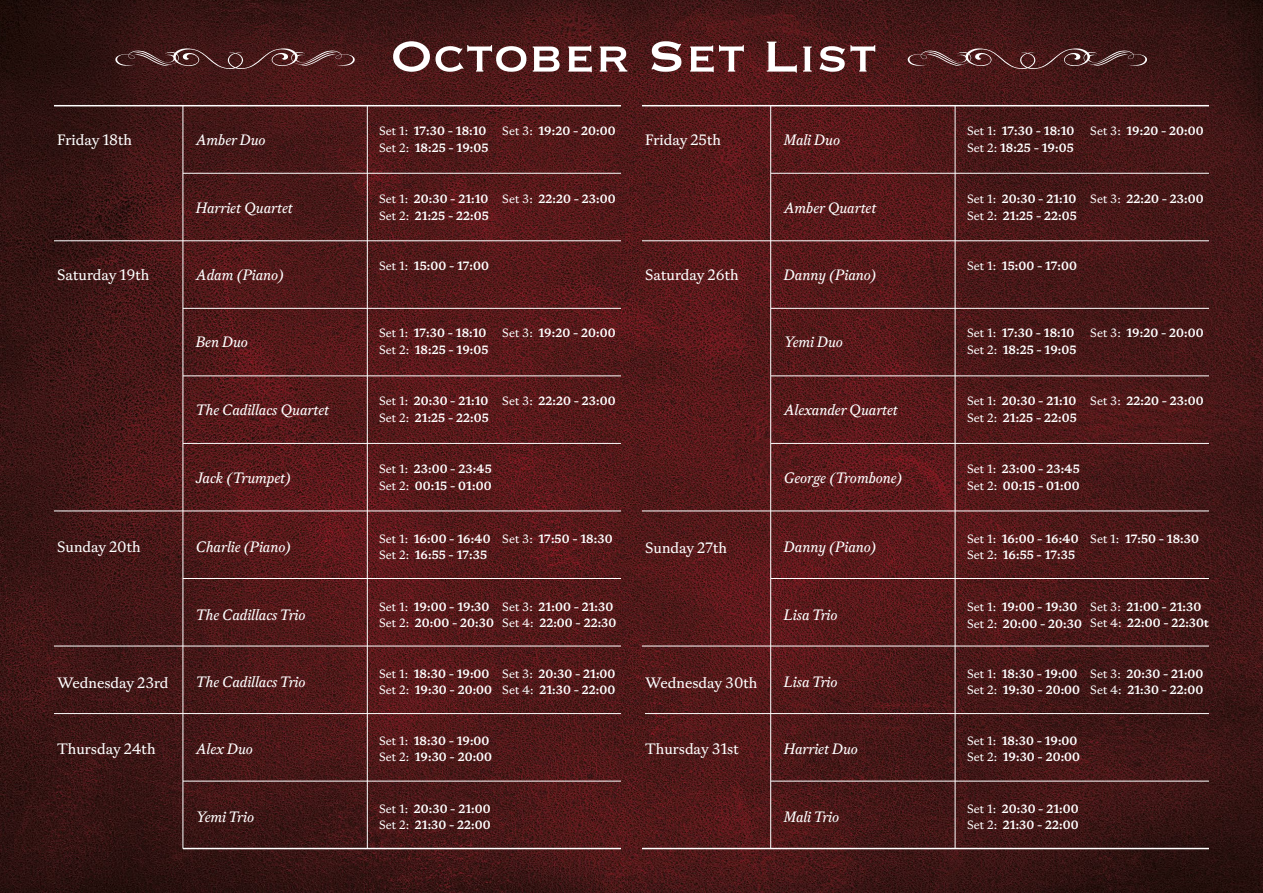
<style>
.page{position:relative;width:1263px;height:893px;background:#fff}
.page>*{position:absolute;margin:0;border:0;box-sizing:border-box;transform-origin:0 0}
.t1{font:57px "Copperplate";color:#fff}
.t2{font:italic 15px "ABC Gaisyr Unlicensed Trial";color:#fff}
.t3{font:15px "ABC Gaisyr Unlicensed Trial";color:#fff}
.t4{font:500 12px/16.5px "ABC Gaisyr Unlicensed Trial";letter-spacing:.01em;color:#fff}
.s1{font-weight:400}
</style>
<div class="page">
<img style="left:0;top:0;width:1263px;height:893px">
<hr style="left:54px;top:105px;width:567px;height:1px;background:#fff">
<hr style="left:642px;top:105px;width:567px;height:1px;background:#fff">
<hr style="left:54px;top:511px;width:567px;height:1px;background:#fff">
<hr style="left:642px;top:511px;width:567px;height:1px;background:#fff">
<hr style="left:642px;top:848px;width:567px;height:1px;background:#fff">
<hr style="left:183px;top:308px;width:438px;height:1px;background:#fff">
<hr style="left:771px;top:308px;width:438px;height:1px;background:#fff">
<hr style="left:54px;top:713px;width:567px;height:1px;background:#fff">
<hr style="left:645px;top:713px;width:564px;height:1px;background:#fff">
<hr style="left:183px;top:173px;width:438px;height:1px;background:#fff">
<hr style="left:771px;top:173px;width:438px;height:1px;background:#fff">
<hr style="left:183px;top:578px;width:438px;height:1px;background:#fff">
<hr style="left:771px;top:578px;width:438px;height:1px;background:#fff">
<hr style="left:183px;top:375px;width:438px;height:1px;background:#fff">
<hr style="left:771px;top:375px;width:438px;height:1px;background:#fff">
<hr style="left:183px;top:781px;width:438px;height:1px;background:#fff">
<hr style="left:771px;top:781px;width:438px;height:1px;background:#fff">
<hr style="left:54px;top:240px;width:567px;height:1px;background:#fff">
<hr style="left:642px;top:240px;width:567px;height:1px;background:#fff">
<hr style="left:54px;top:646px;width:567px;height:1px;background:#fff">
<hr style="left:642px;top:646px;width:567px;height:1px;background:#fff">
<hr style="left:183px;top:443px;width:438px;height:1px;background:#fff">
<hr style="left:771px;top:443px;width:438px;height:1px;background:#fff">
<hr style="left:183px;top:848px;width:438px;height:1px;background:#fff">
<hr style="left:183px;top:105px;width:1px;height:743px;background:#fff">
<hr style="left:770px;top:105px;width:1px;height:743px;background:#fff">
<hr style="left:367px;top:105px;width:1px;height:743px;background:#fff">
<hr style="left:955px;top:105px;width:1px;height:743px;background:#fff">
<svg style="left:115px;top:48px;width:240px;height:21px;background:#593232"></svg>
<svg style="left:907px;top:48px;width:240px;height:21px;background:#5a3232"></svg>
<h1 class="t1" style="left:389px;top:19px;width:489px">October Set List</h1>
<p class="t3" style="left:57px;top:131px;width:76px">Friday 18th</p>
<p class="t2" style="left:196px;top:131px;width:71px">Amber Duo</p>
<p class="t4" style="left:379px;top:123px;width:111px"><span class="s1">Set 1:</span> 17:30 - 18:10<br><span class="s1">Set 2:</span> 18:25 - 19:05</p>
<p class="t4" style="left:502px;top:123px;width:115px"><span class="s1">Set 3:</span> 19:20 - 20:00</p>
<p class="t3" style="left:645px;top:131px;width:77px">Friday 25th</p>
<p class="t2" style="left:784px;top:131px;width:58px">Mali Duo</p>
<p class="t4" style="left:967px;top:123px;width:109px"><span class="s1">Set 1:</span> 17:30 - 18:10<br><span class="s1">Set 2:</span> 18:25 - 19:05</p>
<p class="t4" style="left:1090px;top:123px;width:115px"><span class="s1">Set 3:</span> 19:20 - 20:00</p>
<p class="t2" style="left:196px;top:199px;width:98px">Harriet Quartet</p>
<p class="t4" style="left:379px;top:191px;width:111px"><span class="s1">Set 1:</span> 20:30 - 21:10<br><span class="s1">Set 2:</span> 21:25 - 22:05</p>
<p class="t4" style="left:502px;top:191px;width:115px"><span class="s1">Set 3:</span> 22:20 - 23:00</p>
<p class="t2" style="left:784px;top:199px;width:94px">Amber Quartet</p>
<p class="t4" style="left:967px;top:191px;width:111px"><span class="s1">Set 1:</span> 20:30 - 21:10<br><span class="s1">Set 2:</span> 21:25 - 22:05</p>
<p class="t4" style="left:1090px;top:191px;width:115px"><span class="s1">Set 3:</span> 22:20 - 23:00</p>
<p class="t3" style="left:57px;top:266px;width:94px">Saturday 19th</p>
<p class="t2" style="left:196px;top:266px;width:90px">Adam (Piano)</p>
<p class="t4" style="left:379px;top:258px;width:112px"><span class="s1">Set 1:</span> 15:00 - 17:00</p>
<p class="t3" style="left:645px;top:266px;width:95px">Saturday 26th</p>
<p class="t2" style="left:784px;top:266px;width:94px">Danny (Piano)</p>
<p class="t4" style="left:967px;top:258px;width:112px"><span class="s1">Set 1:</span> 15:00 - 17:00</p>
<p class="t2" style="left:196px;top:333px;width:54px">Ben Duo</p>
<p class="t4" style="left:379px;top:325px;width:111px"><span class="s1">Set 1:</span> 17:30 - 18:10<br><span class="s1">Set 2:</span> 18:25 - 19:05</p>
<p class="t4" style="left:502px;top:325px;width:115px"><span class="s1">Set 3:</span> 19:20 - 20:00</p>
<p class="t2" style="left:784px;top:333px;width:61px">Yemi Duo</p>
<p class="t4" style="left:967px;top:325px;width:111px"><span class="s1">Set 1:</span> 17:30 - 18:10<br><span class="s1">Set 2:</span> 18:25 - 19:05</p>
<p class="t4" style="left:1090px;top:325px;width:115px"><span class="s1">Set 3:</span> 19:20 - 20:00</p>
<p class="t2" style="left:196px;top:401px;width:135px">The Cadillacs Quartet</p>
<p class="t4" style="left:379px;top:393px;width:111px"><span class="s1">Set 1:</span> 20:30 - 21:10<br><span class="s1">Set 2:</span> 21:25 - 22:05</p>
<p class="t4" style="left:502px;top:393px;width:115px"><span class="s1">Set 3:</span> 22:20 - 23:00</p>
<p class="t2" style="left:784px;top:401px;width:116px">Alexander Quartet</p>
<p class="t4" style="left:967px;top:393px;width:111px"><span class="s1">Set 1:</span> 20:30 - 21:10<br><span class="s1">Set 2:</span> 21:25 - 22:05</p>
<p class="t4" style="left:1090px;top:393px;width:115px"><span class="s1">Set 3:</span> 22:20 - 23:00</p>
<p class="t2" style="left:196px;top:469px;width:97px">Jack (Trumpet)</p>
<p class="t4" style="left:379px;top:461px;width:114px"><span class="s1">Set 1:</span> 23:00 - 23:45<br><span class="s1">Set 2:</span> 00:15 - 01:00</p>
<p class="t2" style="left:784px;top:469px;width:120px">George (Trombone)</p>
<p class="t4" style="left:967px;top:461px;width:114px"><span class="s1">Set 1:</span> 23:00 - 23:45<br><span class="s1">Set 2:</span> 00:15 - 01:00</p>
<p class="t3" style="left:57px;top:538px;width:85px">Sunday 20th</p>
<p class="t2" style="left:196px;top:538px;width:97px">Charlie (Piano)</p>
<p class="t4" style="left:379px;top:530px;width:113px"><span class="s1">Set 1:</span> 16:00 - 16:40<br><span class="s1">Set 2:</span> 16:55 - 17:35</p>
<p class="t4" style="left:502px;top:530px;width:112px"><span class="s1">Set 3:</span> 17:50 - 18:30</p>
<p class="t3" style="left:645px;top:539px;width:83px">Sunday 27th</p>
<p class="t2" style="left:784px;top:538px;width:94px">Danny (Piano)</p>
<p class="t4" style="left:967px;top:530px;width:113px"><span class="s1">Set 1:</span> 16:00 - 16:40<br><span class="s1">Set 2:</span> 16:55 - 17:35</p>
<p class="t4" style="left:1090px;top:530px;width:110px"><span class="s1">Set 1:</span> 17:50 - 18:30</p>
<p class="t2" style="left:196px;top:606px;width:111px">The Cadillacs Trio</p>
<p class="t4" style="left:379px;top:598px;width:116px"><span class="s1">Set 1:</span> 19:00 - 19:30<br><span class="s1">Set 2:</span> 20:00 - 20:30</p>
<p class="t4" style="left:502px;top:598px;width:116px"><span class="s1">Set 3:</span> 21:00 - 21:30<br><span class="s1">Set 4:</span> 22:00 - 22:30</p>
<p class="t2" style="left:784px;top:606px;width:55px">Lisa Trio</p>
<p class="t4" style="left:967px;top:599px;width:116px"><span class="s1">Set 1:</span> 19:00 - 19:30<br><span class="s1">Set 2:</span> 20:00 - 20:30</p>
<p class="t4" style="left:1090px;top:598px;width:120px"><span class="s1">Set 3:</span> 21:00 - 21:30<br><span class="s1">Set 4:</span> 22:00 - 22:30t</p>
<p class="t3" style="left:57px;top:674px;width:113px">Wednesday 23rd</p>
<p class="t2" style="left:196px;top:673px;width:111px">The Cadillacs Trio</p>
<p class="t4" style="left:379px;top:665px;width:115px"><span class="s1">Set 1:</span> 18:30 - 19:00<br><span class="s1">Set 2:</span> 19:30 - 20:00</p>
<p class="t4" style="left:502px;top:665px;width:115px"><span class="s1">Set 3:</span> 20:30 - 21:00<br><span class="s1">Set 4:</span> 21:30 - 22:00</p>
<p class="t3" style="left:645px;top:674px;width:114px">Wednesday 30th</p>
<p class="t2" style="left:784px;top:673px;width:55px">Lisa Trio</p>
<p class="t4" style="left:967px;top:665px;width:115px"><span class="s1">Set 1:</span> 18:30 - 19:00<br><span class="s1">Set 2:</span> 19:30 - 20:00</p>
<p class="t4" style="left:1090px;top:665px;width:115px"><span class="s1">Set 3:</span> 20:30 - 21:00<br><span class="s1">Set 4:</span> 21:30 - 22:00</p>
<p class="t3" style="left:57px;top:740px;width:100px">Thursday 24th</p>
<p class="t2" style="left:196px;top:740px;width:59px">Alex Duo</p>
<p class="t4" style="left:379px;top:732px;width:115px"><span class="s1">Set 1:</span> 18:30 - 19:00<br><span class="s1">Set 2:</span> 19:30 - 20:00</p>
<p class="t3" style="left:645px;top:740px;width:95px">Thursday 31st</p>
<p class="t2" style="left:784px;top:740px;width:76px">Harriet Duo</p>
<p class="t4" style="left:967px;top:732px;width:115px"><span class="s1">Set 1:</span> 18:30 - 19:00<br><span class="s1">Set 2:</span> 19:30 - 20:00</p>
<p class="t2" style="left:196px;top:808px;width:60px">Yemi Trio</p>
<p class="t4" style="left:379px;top:800px;width:113px"><span class="s1">Set 1:</span> 20:30 - 21:00<br><span class="s1">Set 2:</span> 21:30 - 22:00</p>
<p class="t2" style="left:784px;top:808px;width:57px">Mali Trio</p>
<p class="t4" style="left:967px;top:800px;width:113px"><span class="s1">Set 1:</span> 20:30 - 21:00<br><span class="s1">Set 2:</span> 21:30 - 22:00</p>
</div>
